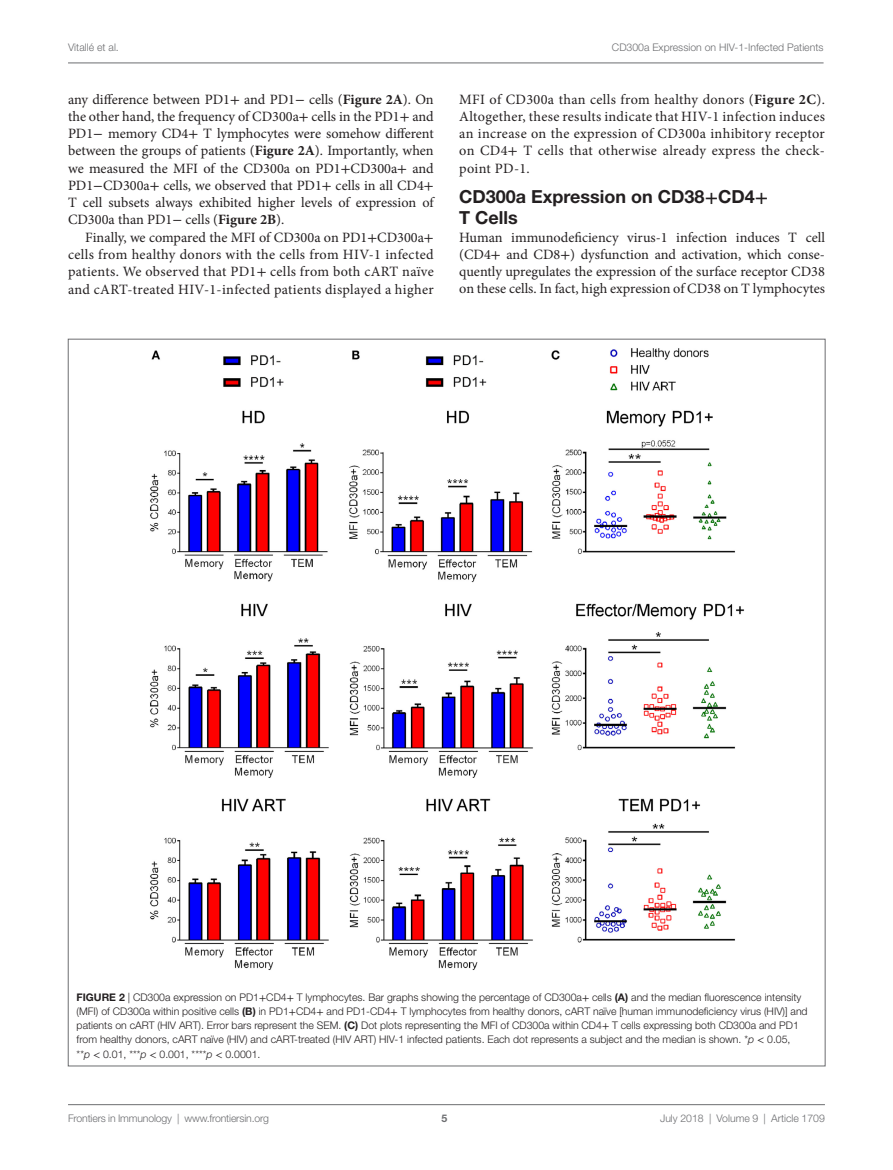
<style>
.page{position:relative;width:893px;height:1170px;background:#fff}
.page>*{position:absolute;margin:0;border:0;box-sizing:border-box;transform-origin:0 0}
.t1{font:700 18px/21px "Helvetica Neue LT Std";color:#231f20}
.t2{font:14.25px/17.2px "Minion Pro";letter-spacing:.005em;color:#231f20;text-align:justify}
.t3{font:300 10.5px/14.2px "Helvetica Neue LT Std";color:#231f20}
.t4{font:300 10.5px "Helvetica Neue LT Std";color:#6c6d70}
.t5{font:700 10.5px "Helvetica Neue LT Std";color:#6c6d70}
.s1{font-family:"STIX General"}
.s2{font-weight:700}
.s3{font-family:"STIX General";font-weight:400}
.s4{font-style:italic}
</style>
<div class="page">
<img style="left:150px;top:348px;width:594px;height:622px">
<hr style="left:68px;top:1104px;width:757px;height:1px;background:#6c6d70">
<hr style="left:68px;top:63px;width:755px;height:1px;background:#6c6d70">
<p class="t4" style="left:68px;top:41px;width:52px">Vitallé et al.</p>
<p class="t4" style="left:612px;top:41px;width:213px">CD300a Expression on HIV-1-Infected Patients</p>
<p class="t2" style="left:68px;top:90px;width:367px">any difference between PD1<span class="s1">+</span> and PD1<span class="s1">−</span> cells (<span class="s2">Figure 2A</span>). On the other hand, the frequency of CD300a<span class="s1">+</span> cells in the PD1<span class="s1">+</span> and PD1<span class="s1">−</span> memory CD4<span class="s1">+</span> T lymphocytes were somehow different between the groups of patients (<span class="s2">Figure 2A</span>). Importantly, when we measured the MFI of the CD300a on PD1<span class="s1">+</span>CD300a<span class="s1">+</span> and PD1<span class="s1">−</span>CD300a<span class="s1">+</span> cells, we observed that PD1<span class="s1">+</span> cells in all CD4<span class="s1">+ </span>T cell subsets always exhibited higher levels of expression of CD300a than PD1<span class="s1">−</span> cells (<span class="s2">Figure 2B</span>).</p>
<p class="t2" style="left:68px;top:228px;width:367px;text-indent:17px">Finally, we compared the MFI of CD300a on PD1<span class="s1">+</span>CD300a<span class="s1">+ </span>cells from healthy donors with the cells from HIV-1 infected patients. We observed that PD1<span class="s1">+</span> cells from both cART naïve and cART-treated HIV-1-infected patients displayed a higher</p>
<p class="t2" style="left:459px;top:90px;width:367px">MFI of CD300a than cells from healthy donors (<span class="s2">Figure 2C</span>).<br>Altogether, these results indicate that HIV-1 infection induces an increase on the expression of CD300a inhibitory receptor on CD4<span class="s1">+</span> T cells that otherwise already express the check&shy;point PD-1.</p>
<p class="t1" style="left:459px;top:186px;width:311px">CD300a Expression on CD38<span class="s1">+</span>CD4<span class="s1">+<br></span>T Cells</p>
<p class="t2" style="left:459px;top:228px;width:367px">Human immunodeficiency virus-1 infection induces T cell (CD4<span class="s1">+</span> and CD8<span class="s1">+</span>) dysfunction and activation, which conse&shy;quently upregulates the expression of the surface receptor CD38 on these cells. In fact, high expression of CD38 on T lymphocytes</p>
<p class="t3" style="left:77px;top:989px;width:732px"><span class="s2">Figure 2</span> | CD300a expression on PD1<span class="s3">+</span>CD4<span class="s3">+</span> T lymphocytes. Bar graphs showing the percentage of CD300a<span class="s3">+</span> cells <span class="s2">(A)</span> and the median fluorescence intensity (MFI) of CD300a within positive cells <span class="s2">(B)</span> in PD1<span class="s3">+</span>CD4<span class="s3">+</span> and PD1-CD4<span class="s3">+</span> T lymphocytes from healthy donors, cART naïve [human immunodeficiency virus (HIV)] and patients on cART (HIV ART). Error bars represent the SEM. <span class="s2">(C)</span> Dot plots representing the MFI of CD300a within CD4<span class="s3">+</span> T cells expressing both CD300a and PD1 from healthy donors, cART naïve (HIV) and cART-treated (HIV ART) HIV-1 infected patients. Each dot represents a subject and the median is shown. *<span class="s4">p</span> <span class="s3">&lt;</span> 0.05,<br>**<span class="s4">p</span> <span class="s3">&lt;</span> 0.01, ***<span class="s4">p</span> <span class="s3">&lt;</span> 0.001, ****<span class="s4">p</span> <span class="s3">&lt;</span> 0.0001.</p>
<p class="t4" style="left:68px;top:1111px;width:203px">Frontiers in Immunology | www.frontiersin.org</p>
<p class="t4" style="left:660px;top:1111px;width:166px">July 2018 | Volume 9 | Article 1709</p>
<p class="t5" style="left:441px;top:1111px;width:7px">5</p>
</div>
